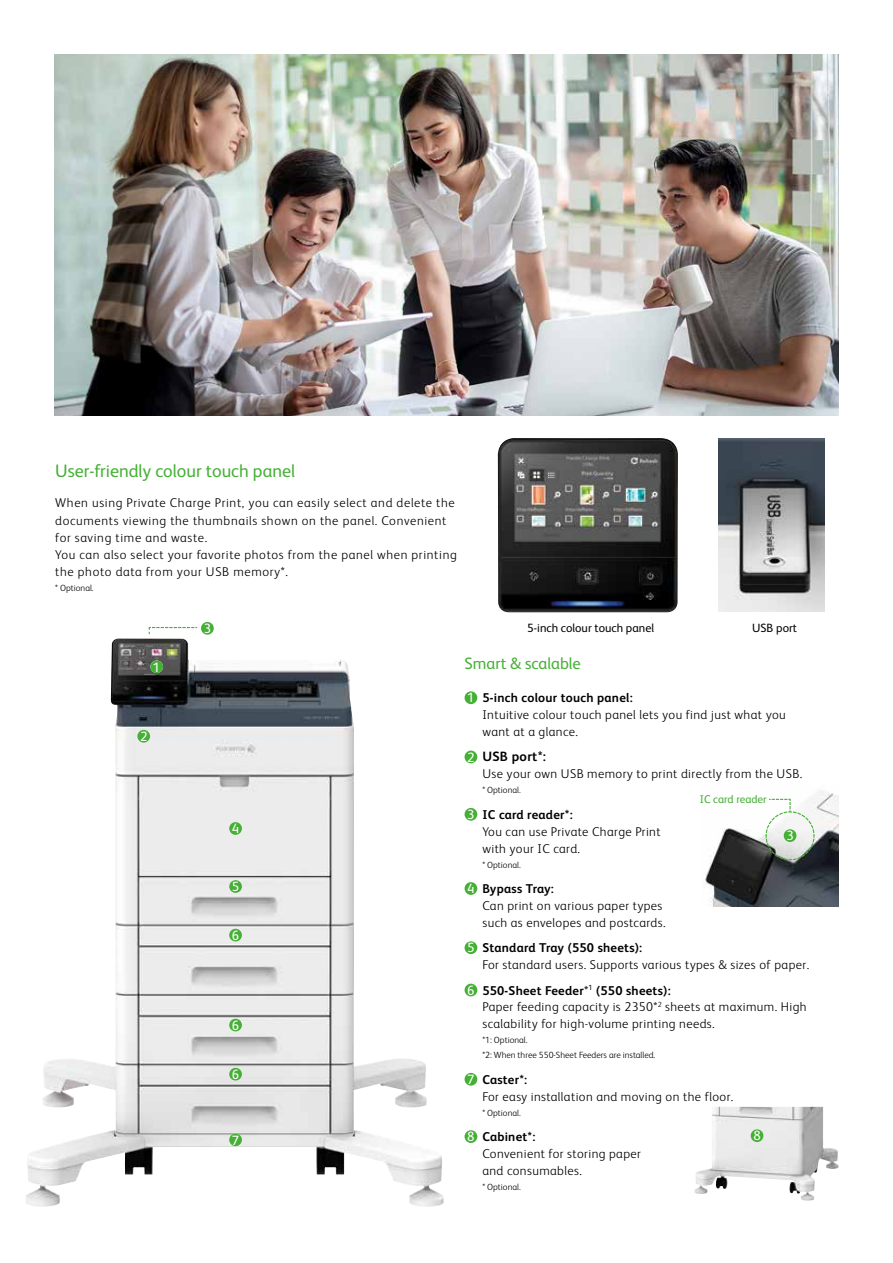
<style>
.page{position:relative;width:893px;height:1263px;background:#fff}
.page>*{position:absolute;margin:0;border:0;box-sizing:border-box;transform-origin:0 0}
.t1{font:18px "Xerox Sans";color:#45b035}
.t2{font:16.5px "Xerox Sans";color:#45b035}
.t3{font:13.5px "Xerox Sans";color:#fff}
.t4{font:700 13.5px "Xerox Sans";letter-spacing:.02em;color:#000}
.t5{font:300 12.75px/17px "Xerox Sans";letter-spacing:.03em;color:#000}
.t6{font:300 12.75px/17.2px "Xerox Sans";letter-spacing:.05em;color:#000}
.t7{font:12px "Xerox Sans";color:#000}
.t8{font:11.25px "Xerox Sans";color:#45b035}
.t9{font:300 9px/15px "Xerox Sans";color:#000}
.s1{font-weight:400;font-size:13.5px;color:#fff}
.s2{font-weight:700}
.s3{font-weight:400;color:#fff}
.s4{font-weight:400}
</style>
<div class="page">
<img style="left:26px;top:638px;width:418px;height:569px">
<img style="left:705px;top:791px;width:134px;height:116px">
<div style="left:150px;top:660px;width:13px;height:13px;background:#45b035;border-radius:50%"></div>
<div style="left:137px;top:730px;width:13px;height:13px;background:#45b035;border-radius:50%"></div>
<div style="left:229px;top:822px;width:13px;height:13px;background:#45b035;border-radius:50%"></div>
<div style="left:229px;top:880px;width:13px;height:13px;background:#45b035;border-radius:50%"></div>
<div style="left:229px;top:929px;width:13px;height:12px;background:#45b035;border-radius:50%"></div>
<div style="left:229px;top:1019px;width:13px;height:12px;background:#45b035;border-radius:50%"></div>
<div style="left:229px;top:1068px;width:13px;height:12px;background:#45b035;border-radius:50%"></div>
<div style="left:229px;top:1133px;width:13px;height:13px;background:#45b035;border-radius:50%"></div>
<img style="left:694px;top:1107px;width:112px;height:89px">
<div style="left:751px;top:1129px;width:12px;height:13px;background:#45b035;border-radius:50%"></div>
<svg style="left:765px;top:798px;width:50px;height:63px"></svg>
<img style="left:719px;top:438px;width:106px;height:173px">
<div style="left:465px;top:691px;width:12px;height:13px;background:#45b035;border-radius:50%"></div>
<div style="left:465px;top:750px;width:12px;height:13px;background:#45b035;border-radius:50%"></div>
<div style="left:465px;top:808px;width:12px;height:13px;background:#45b035;border-radius:50%"></div>
<div style="left:465px;top:882px;width:12px;height:13px;background:#45b035;border-radius:50%"></div>
<div style="left:465px;top:941px;width:12px;height:13px;background:#45b035;border-radius:50%"></div>
<div style="left:465px;top:984px;width:12px;height:12px;background:#45b035;border-radius:50%"></div>
<div style="left:465px;top:1073px;width:12px;height:13px;background:#45b035;border-radius:50%"></div>
<div style="left:465px;top:1130px;width:12px;height:13px;background:#45b035;border-radius:50%"></div>
<div style="left:201px;top:622px;width:13px;height:13px;background:#45b035;border-radius:50%"></div>
<svg style="left:148px;top:627px;width:50px;height:7px"></svg>
<img style="left:54px;top:54px;width:785px;height:361px">
<img style="left:497px;top:438px;width:181px;height:174px">
<div style="left:784px;top:829px;width:12px;height:13px;background:#45b035;border-radius:50%"></div>
<h1 class="t1" style="left:55px;top:459px;width:241px">User-friendly colour touch panel</h1>
<p class="t6" style="left:55px;top:494px;width:403px">When using Private Charge Print, you can easily select and delete the documents viewing the thumbnails shown on the panel. Convenient for saving time and waste.<br>You can also select your favorite photos from the panel when printing the photo data from your USB memory*.</p>
<p class="t9" style="left:55px;top:580px;width:40px">* Optional.</p>
<p class="t3" style="left:153px;top:658px;width:9px">1</p>
<p class="t3" style="left:204px;top:619px;width:9px">3</p>
<p class="t7" style="left:527px;top:620px;width:128px">5-inch colour touch panel</p>
<p class="t2" style="left:465px;top:653px;width:118px">Smart &amp; scalable</p>
<p class="t7" style="left:752px;top:620px;width:46px">USB port</p>
<p class="t3" style="left:140px;top:727px;width:9px">2</p>
<p class="t5" style="left:482px;top:689px;width:305px;text-indent:-15px"><span class="s1">1</span> <span class="s2">5-inch colour touch panel:<br></span>Intuitive colour touch panel lets you find just what you want at a glance.</p>
<p class="t4" style="left:467px;top:747px;width:80px"><span class="s3">2</span> USB port*:</p>
<p class="t5" style="left:482px;top:765px;width:321px">Use your own USB memory to print directly from the USB.</p>
<p class="t9" style="left:482px;top:782px;width:40px">* Optional.</p>
<p class="t5" style="left:482px;top:805px;width:180px;text-indent:-15px"><span class="s1">3</span> <span class="s2">IC card reader*:<br></span>You can use Private Charge Print with your IC card.</p>
<p class="t9" style="left:482px;top:856px;width:40px">* Optional.</p>
<p class="t5" style="left:482px;top:879px;width:185px;text-indent:-15px"><span class="s1">4</span> <span class="s2">Bypass Tray:<br></span>Can print on various paper types such as envelopes and postcards.</p>
<p class="t5" style="left:482px;top:939px;width:328px;text-indent:-15px"><span class="s1">5</span> <span class="s2">Standard Tray (550 sheets):<br></span>For standard users. Supports various types &amp; sizes of paper.</p>
<p class="t5" style="left:482px;top:981px;width:326px;text-indent:-15px"><span class="s1">6</span> <span class="s2">550-Sheet Feeder</span><span class="s4">*</span><sup>1</sup> <span class="s2">(550 sheets):<br></span>Paper feeding capacity is 2350*<sup>2</sup> sheets at maximum. High scalability for high-volume printing needs.</p>
<p class="t9" style="left:482px;top:1032px;width:174px">*1: Optional.<br>*2: When three 550-Sheet Feeders are installed.</p>
<p class="t5" style="left:482px;top:1070px;width:252px;text-indent:-15px"><span class="s1">7</span> <span class="s2">Caster*:<br></span>For easy installation and moving on the floor.</p>
<p class="t9" style="left:482px;top:1104px;width:40px">* Optional.</p>
<p class="t5" style="left:482px;top:1127px;width:160px;text-indent:-15px"><span class="s1">8</span> <span class="s2">Cabinet*:<br></span>Convenient for storing paper and consumables.</p>
<p class="t9" style="left:482px;top:1179px;width:40px">* Optional.</p>
<p class="t8" style="left:700px;top:791px;width:68px">IC card reader</p>
<p class="t3" style="left:232px;top:820px;width:9px">4</p>
<p class="t3" style="left:786px;top:827px;width:9px">3</p>
<p class="t3" style="left:232px;top:878px;width:9px">5</p>
<p class="t3" style="left:232px;top:926px;width:9px">6</p>
<p class="t3" style="left:232px;top:1016px;width:9px">6</p>
<p class="t3" style="left:232px;top:1065px;width:9px">6</p>
<p class="t3" style="left:232px;top:1131px;width:9px">7</p>
<p class="t3" style="left:753px;top:1127px;width:9px">8</p>
</div>
